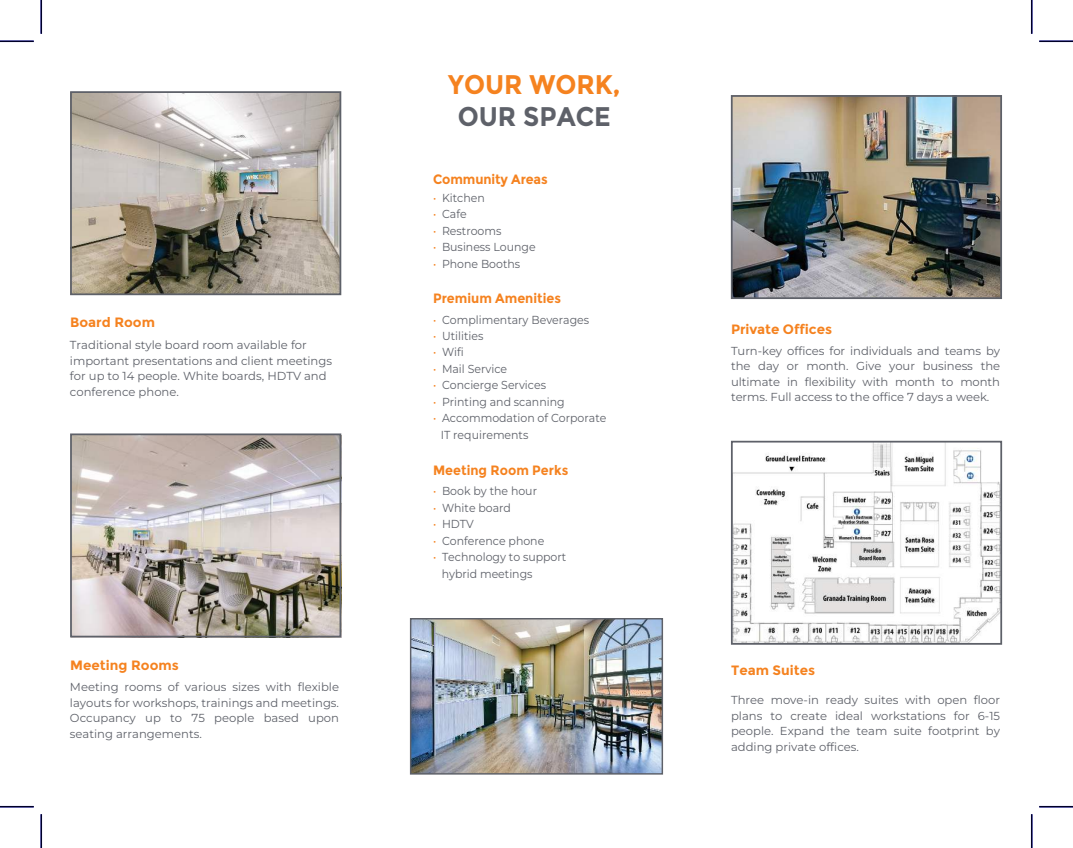
<style>
.page{position:relative;width:1073px;height:848px;background:#fff}
.page>*{position:absolute;margin:0;border:0;box-sizing:border-box;transform-origin:0 0}
.t1{font:700 27px "Montserrat";color:#f5821f;scale:.94 1}
.t2{font:700 27px "Montserrat";color:#5e6169;scale:.94 1}
.t3{font:700 13.5px "Montserrat";color:#f5821f;scale:.94 1}
.t4{font:700 13.5px "Montserrat";color:#f5821f}
.t5{font:11.62px/15.5px "Montserrat";color:#5e6169;text-align:justify}
.t6{font:11.62px/16.4px "Montserrat";color:#5e6169;scale:.94 1}
.s1{color:#f5821f}
</style>
<div class="page">
<img style="left:73px;top:436px;width:265px;height:198px">
<div style="left:70px;top:433px;width:271px;height:204px;border:2px solid #5e6169"></div>
<img style="left:73px;top:94px;width:265px;height:198px">
<div style="left:70px;top:91px;width:271px;height:204px;border:2px solid #5e6169"></div>
<img style="left:412px;top:620px;width:249px;height:152px">
<div style="left:410px;top:618px;width:253px;height:156px;border:1px solid #5e6169"></div>
<img style="left:734px;top:98px;width:265px;height:198px">
<div style="left:731px;top:95px;width:271px;height:204px;border:2px solid #5e6169"></div>
<img style="left:734px;top:444px;width:265px;height:197px">
<div style="left:731px;top:441px;width:271px;height:203px;border:2px solid #5e6169"></div>
<hr style="left:0;top:40px;width:34px;height:2px;background:#0000ab">
<hr style="left:1039px;top:40px;width:33px;height:2px;background:#0000ab">
<hr style="left:0;top:805px;width:34px;height:2px;background:#0000ab">
<hr style="left:1039px;top:805px;width:33px;height:2px;background:#0000ab">
<hr style="left:40px;top:0;width:2px;height:34px;background:#0000ab">
<hr style="left:40px;top:814px;width:2px;height:34px;background:#0000ab">
<hr style="left:1030px;top:0;width:2px;height:34px;background:#0000ab">
<hr style="left:1030px;top:814px;width:2px;height:34px;background:#0000ab">
<hr style="left:0;top:41px;width:34px;height:1px;background:#000">
<hr style="left:1039px;top:41px;width:33px;height:1px;background:#000">
<hr style="left:0;top:806px;width:34px;height:1px;background:#000">
<hr style="left:1039px;top:806px;width:33px;height:1px;background:#000">
<hr style="left:41px;top:0;width:1px;height:34px;background:#000">
<hr style="left:41px;top:814px;width:1px;height:34px;background:#000">
<hr style="left:1031px;top:0;width:1px;height:34px;background:#000">
<hr style="left:1031px;top:814px;width:1px;height:34px;background:#000">
<p class="t4" style="left:70px;top:316px;width:86px">Board Room</p>
<p class="t5" style="left:70px;top:338px;width:263px;text-align:left">Traditional style board room available for important presentations and client meetings for up to 14 people. White boards, HDTV and conference phone.</p>
<p class="t4" style="left:70px;top:658px;width:110px">Meeting Rooms</p>
<p class="t5" style="left:70px;top:679px;width:270px">Meeting rooms of various sizes with flexible layouts for workshops, trainings and meetings.<br>Occupancy up to 75 people based upon seating arrangements.</p>
<h1 class="t1" style="left:448px;top:72px;width:185px">YOUR WORK,</h1>
<h1 class="t2" style="left:458px;top:105px;width:164px">OUR SPACE</h1>
<p class="t3" style="left:433px;top:173px;width:123px">Community Areas</p>
<p class="t6" style="left:433px;top:191px;width:111px"><span class="s1">ï</span> Kitchen<br><span class="s1">ï</span> Cafe<br><span class="s1">ï</span> Restrooms<br><span class="s1">ï</span> Business Lounge <span class="s1">ï</span> Phone Booths</p>
<p class="t3" style="left:433px;top:292px;width:138px">Premium Amenities</p>
<p class="t6" style="left:433px;top:312px;width:168px"><span class="s1">ï</span> Complimentary Beverages</p>
<p class="t6" style="left:433px;top:328px;width:55px"><span class="s1">ï</span> Utilities</p>
<p class="t6" style="left:433px;top:344px;width:34px"><span class="s1">ï</span> Wifi</p>
<p class="t6" style="left:433px;top:361px;width:80px"><span class="s1">ï</span> Mail Service</p>
<p class="t6" style="left:433px;top:378px;width:122px"><span class="s1">ï</span> Concierge Services</p>
<p class="t6" style="left:433px;top:394px;width:141px"><span class="s1">ï</span> Printing and scanning</p>
<p class="t6" style="left:433px;top:411px;width:186px"><span class="s1">ï</span> Accommodation of Corporate</p>
<p class="t6" style="left:441px;top:427px;width:95px">IT requirements</p>
<p class="t3" style="left:433px;top:464px;width:145px">Meeting Room Perks</p>
<p class="t6" style="left:433px;top:484px;width:112px"><span class="s1">ï</span> Book by the hour</p>
<p class="t6" style="left:433px;top:500px;width:84px"><span class="s1">ï</span> White board</p>
<p class="t6" style="left:433px;top:517px;width:45px"><span class="s1">ï</span> HDTV</p>
<p class="t6" style="left:433px;top:533px;width:120px"><span class="s1">ï</span> Conference phone</p>
<p class="t6" style="left:433px;top:549px;width:143px"><span class="s1">ï</span> Technology to support</p>
<p class="t6" style="left:441px;top:566px;width:98px">hybrid meetings</p>
<p class="t4" style="left:731px;top:322px;width:103px">Private Offices</p>
<p class="t5" style="left:731px;top:342px;width:270px">Turn-key offices for individuals and teams by the day or month. Give your business the ultimate in flexibility with month to month terms. Full access to the office 7 days a week.</p>
<p class="t4" style="left:731px;top:664px;width:86px">Team Suites</p>
<p class="t5" style="left:731px;top:692px;width:270px">Three move-in ready suites with open floor plans to create ideal workstations for 6-15 people. Expand the team suite footprint by adding private offices.</p>
</div>
